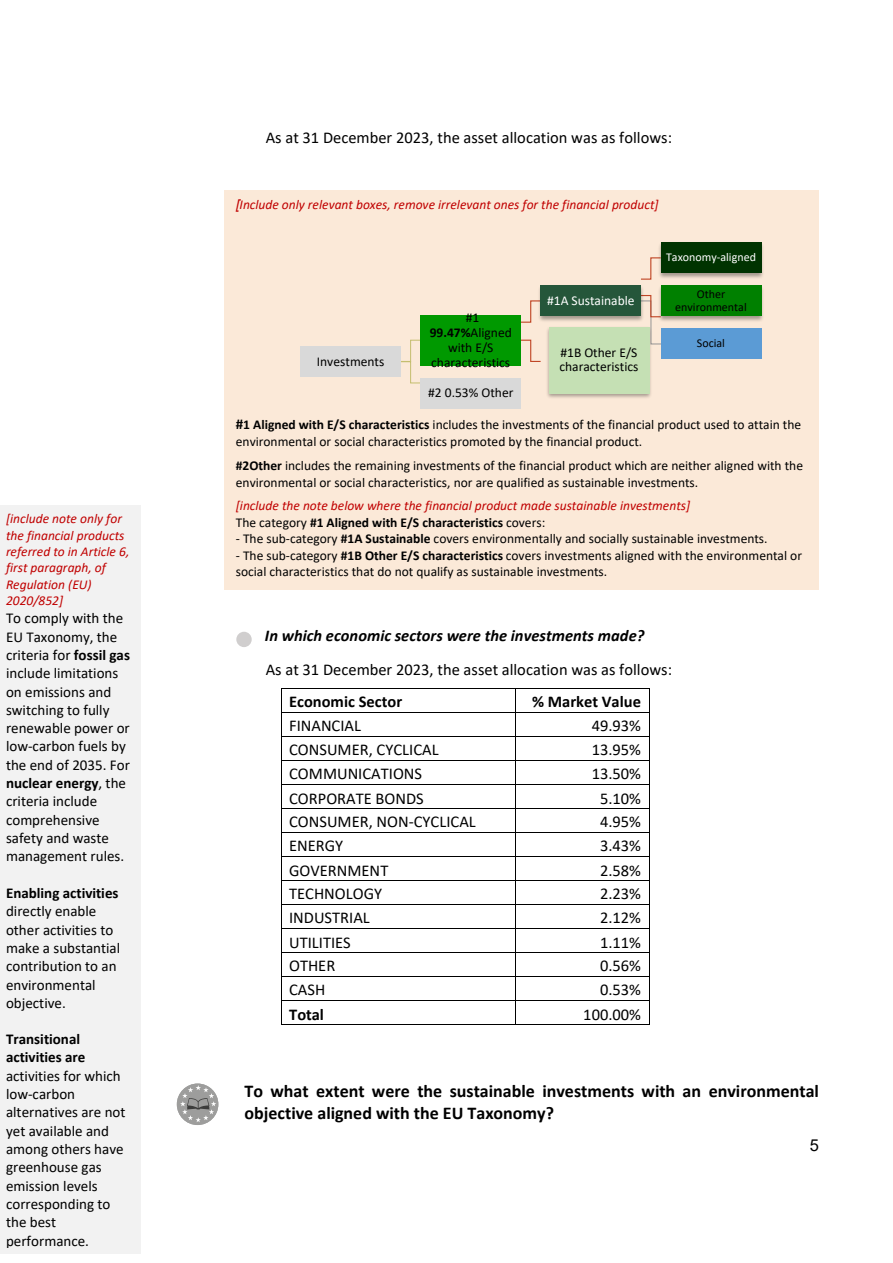
<style>
.page{position:relative;width:893px;height:1263px;background:#fff}
.page>*{position:absolute;margin:0;border:0;box-sizing:border-box;transform-origin:0 0}
.t1{font:700 18px/21.9px "Calibri";color:#000}
.t2{font:16.5px "Calibri";color:#000}
.t3{font:italic 700 16.5px "Calibri";color:#000}
.t4{font:700 16.5px "Calibri";color:#000}
.t5{font:16.5px "Arial";color:#000}
.t6{font:15px/18.3px "Calibri";color:#000}
.t7{font:13.5px/15px "Calibri";color:#000}
.t8{font:italic 13.5px/16.5px "Calibri";color:#c00000}
.t9{font:700 13.5px "Calibri";color:#000}
.t10{font:13.5px "Calibri";color:#fff}
.t11{font:12px/13.2px "Calibri";color:#000;text-align:center}
.t12{font:12px "Calibri";color:#fff}
.s1{font-weight:700}
.s2{font-family:"Arial"}
.s3{font-weight:700;font-size:15px}
.s4{font-weight:400}
</style>
<div class="page">
<hr style="left:281px;top:688px;width:234px;height:1px;background:#000">
<hr style="left:516px;top:688px;width:133px;height:1px;background:#000">
<hr style="left:281px;top:712px;width:234px;height:1px;background:#000">
<hr style="left:516px;top:712px;width:133px;height:1px;background:#000">
<hr style="left:281px;top:736px;width:234px;height:1px;background:#000">
<hr style="left:516px;top:736px;width:133px;height:1px;background:#000">
<hr style="left:281px;top:760px;width:234px;height:1px;background:#000">
<hr style="left:516px;top:760px;width:133px;height:1px;background:#000">
<hr style="left:281px;top:784px;width:234px;height:1px;background:#000">
<hr style="left:516px;top:784px;width:133px;height:1px;background:#000">
<hr style="left:281px;top:808px;width:234px;height:1px;background:#000">
<hr style="left:516px;top:808px;width:133px;height:1px;background:#000">
<hr style="left:281px;top:832px;width:234px;height:1px;background:#000">
<hr style="left:516px;top:832px;width:133px;height:1px;background:#000">
<hr style="left:281px;top:856px;width:234px;height:1px;background:#000">
<hr style="left:516px;top:856px;width:133px;height:1px;background:#000">
<hr style="left:281px;top:880px;width:234px;height:1px;background:#000">
<hr style="left:516px;top:880px;width:133px;height:1px;background:#000">
<hr style="left:281px;top:904px;width:234px;height:1px;background:#000">
<hr style="left:516px;top:904px;width:133px;height:1px;background:#000">
<hr style="left:281px;top:928px;width:234px;height:1px;background:#000">
<hr style="left:516px;top:928px;width:133px;height:1px;background:#000">
<hr style="left:281px;top:952px;width:234px;height:1px;background:#000">
<hr style="left:516px;top:952px;width:133px;height:1px;background:#000">
<hr style="left:281px;top:976px;width:234px;height:1px;background:#000">
<hr style="left:516px;top:976px;width:133px;height:1px;background:#000">
<hr style="left:281px;top:1000px;width:234px;height:1px;background:#000">
<hr style="left:516px;top:1000px;width:133px;height:1px;background:#000">
<svg style="left:281px;top:689px;width:1px;height:335px"></svg>
<hr style="left:281px;top:1024px;width:234px;height:1px;background:#000">
<svg style="left:515px;top:688px;width:1px;height:337px"></svg>
<hr style="left:516px;top:1024px;width:133px;height:1px;background:#000">
<svg style="left:649px;top:688px;width:1px;height:337px"></svg>
<div style="left:224px;top:190px;width:595px;height:399px;background:#fbe9d8"></div>
<svg style="left:521px;top:339px;width:20px;height:23px"></svg>
<svg style="left:650px;top:316px;width:12px;height:29px"></svg>
<svg style="left:641px;top:257px;width:13px;height:23px"></svg>
<svg style="left:521px;top:300px;width:13px;height:23px"></svg>
<svg style="left:401px;top:339px;width:20px;height:45px"></svg>
<div style="left:301px;top:346px;width:100px;height:31px;background:#d9d9d9"></div>
<div style="left:421px;top:315px;width:100px;height:50px;background:#090"></div>
<img style="left:540px;top:285px;width:101px;height:1px">
<img style="left:534px;top:286px;width:120px;height:38px">
<div style="left:541px;top:286px;width:100px;height:30px;background:#25563a"></div>
<img style="left:661px;top:242px;width:101px;height:2px">
<img style="left:654px;top:244px;width:109px;height:34px">
<div style="left:661px;top:243px;width:100px;height:30px;background:#030"></div>
<img style="left:656px;top:285px;width:107px;height:39px">
<img style="left:663px;top:285px;width:96px;height:44px">
<div style="left:661px;top:286px;width:100px;height:30px;background:#008000"></div>
<div style="left:661px;top:329px;width:100px;height:30px;background:#5b9bd5"></div>
<img style="left:547px;top:325px;width:107px;height:73px">
<img style="left:547px;top:337px;width:107px;height:54px">
<div style="left:549px;top:327px;width:100px;height:66px;background:#c5e0b4"></div>
<div style="left:421px;top:378px;width:100px;height:31px;background:#d9d9d9"></div>
<div style="left:236px;top:632px;width:16px;height:15px;background:#d0cece;border-radius:50%"></div>
<svg style="left:177px;top:1083px;width:41px;height:42px"></svg>
<div style="left:0;top:505px;width:141px;height:748px;background:#f2f2f2"></div>
<p class="t8" style="left:6px;top:510px;width:125px">[include note only for the financial products referred to in Article 6, first paragraph, of<br>Regulation (EU)<br>2020/852]</p>
<p class="t6" style="left:6px;top:609px;width:126px">To comply with the<br>EU Taxonomy, the criteria for <span class="s1">fossil gas </span>include limitations on emissions and switching to fully renewable power or low-carbon fuels by the end of 2035. For <span class="s1">nuclear energy</span>, the criteria include comprehensive safety and waste management rules.</p>
<p class="t6" style="left:6px;top:883px;width:116px"><span class="s1">Enabling activities </span>directly enable other activities to make a substantial contribution to an environmental objective.</p>
<p class="t6" style="left:6px;top:1029px;width:121px"><span class="s1">Transitional activities are </span>activities for which low-carbon alternatives are not yet available and among others have greenhouse gas emission levels corresponding to the best performance.</p>
<p class="t2" style="left:266px;top:126px;width:408px">As at 31 December 2023, the asset allocation was as follows:</p>
<p class="t8" style="left:236px;top:196px;width:424px"><span class="s2">[</span>Include only relevant boxes, remove irrelevant ones for the financial product]</p>
<p class="t7" style="left:317px;top:353px;width:69px">Investments</p>
<p class="t7" style="left:430px;top:310px;width:84px;text-align:center">#1<br><span class="s1">99.47%</span>Aligned with E/S characteristics</p>
<p class="t7" style="left:428px;top:385px;width:87px">#2 0.53% Other</p>
<p class="t10" style="left:547px;top:291px;width:89px">#1A Sustainable</p>
<p class="t7" style="left:560px;top:344px;width:80px">#1B Other E/S characteristics</p>
<p class="t12" style="left:666px;top:249px;width:91px">Taxonomy-aligned</p>
<p class="t11" style="left:675px;top:287px;width:73px">Other environmental</p>
<p class="t11" style="left:697px;top:336px;width:30px">Social</p>
<p class="t7" style="left:236px;top:416px;width:567px;line-height:17px"><span class="s3">#</span><span class="s1">1 Aligned with E/S characteristics</span> includes the investments of the financial product used to attain the environmental or social characteristics promoted by the financial product.</p>
<p class="t7" style="left:236px;top:457px;width:569px;line-height:16.5px"><span class="s1">#2Other</span> includes the remaining investments of the financial product which are neither aligned with the environmental or social characteristics, nor are qualified as sustainable investments.</p>
<p class="t8" style="left:236px;top:497px;width:456px">[include the note below where the financial product made sustainable investments]</p>
<p class="t9" style="left:236px;top:513px;width:311px"><span class="s4">The category</span> #1 Aligned with E/S characteristics <span class="s4">covers:</span></p>
<p class="t7" style="left:236px;top:531px;width:533px">- The sub-category <span class="s1">#1A Sustainable</span> covers environmentally and socially sustainable investments.</p>
<p class="t7" style="left:236px;top:547px;width:568px;line-height:16.5px">- The sub-category <span class="s1">#1B Other E/S characteristics</span> covers investments aligned with the environmental or social characteristics that do not qualify as sustainable investments.</p>
<p class="t3" style="left:265px;top:624px;width:381px">In which economic sectors were the investments made?</p>
<p class="t2" style="left:266px;top:658px;width:408px">As at 31 December 2023, the asset allocation was as follows:</p>
<p class="t4" style="left:289px;top:690px;width:115px">Economic Sector</p>
<p class="t4" style="left:532px;top:690px;width:110px">% Market Value</p>
<p class="t2" style="left:289px;top:715px;width:73px">FINANCIAL</p>
<p class="t2" style="left:592px;top:715px;width:51px">49.93%</p>
<p class="t2" style="left:289px;top:738px;width:151px">CONSUMER, CYCLICAL</p>
<p class="t2" style="left:592px;top:738px;width:51px">13.95%</p>
<p class="t2" style="left:289px;top:762px;width:134px">COMMUNICATIONS</p>
<p class="t2" style="left:592px;top:762px;width:51px">13.50%</p>
<p class="t2" style="left:289px;top:787px;width:136px">CORPORATE BONDS</p>
<p class="t2" style="left:600px;top:787px;width:43px">5.10%</p>
<p class="t2" style="left:289px;top:810px;width:188px">CONSUMER, NON-CYCLICAL</p>
<p class="t2" style="left:600px;top:810px;width:43px">4.95%</p>
<p class="t2" style="left:289px;top:834px;width:56px">ENERGY</p>
<p class="t2" style="left:600px;top:834px;width:43px">3.43%</p>
<p class="t2" style="left:289px;top:859px;width:101px">GOVERNMENT</p>
<p class="t2" style="left:600px;top:859px;width:43px">2.58%</p>
<p class="t2" style="left:289px;top:882px;width:95px">TECHNOLOGY</p>
<p class="t2" style="left:600px;top:882px;width:43px">2.23%</p>
<p class="t2" style="left:289px;top:906px;width:82px">INDUSTRIAL</p>
<p class="t2" style="left:600px;top:906px;width:43px">2.12%</p>
<p class="t2" style="left:289px;top:931px;width:63px">UTILITIES</p>
<p class="t2" style="left:600px;top:931px;width:43px">1.11%</p>
<p class="t2" style="left:289px;top:954px;width:48px">OTHER</p>
<p class="t2" style="left:600px;top:954px;width:43px">0.56%</p>
<p class="t2" style="left:289px;top:978px;width:38px">CASH</p>
<p class="t2" style="left:600px;top:978px;width:43px">0.53%</p>
<p class="t4" style="left:289px;top:1002px;width:36px">Total</p>
<p class="t2" style="left:583px;top:1003px;width:59px">100.00%</p>
<p class="t1" style="left:245px;top:1080px;width:576px">To what extent were the sustainable investments with an environmental objective aligned with the EU Taxonomy?</p>
<p class="t5" style="left:810px;top:1134px;width:11px">5</p>
</div>
